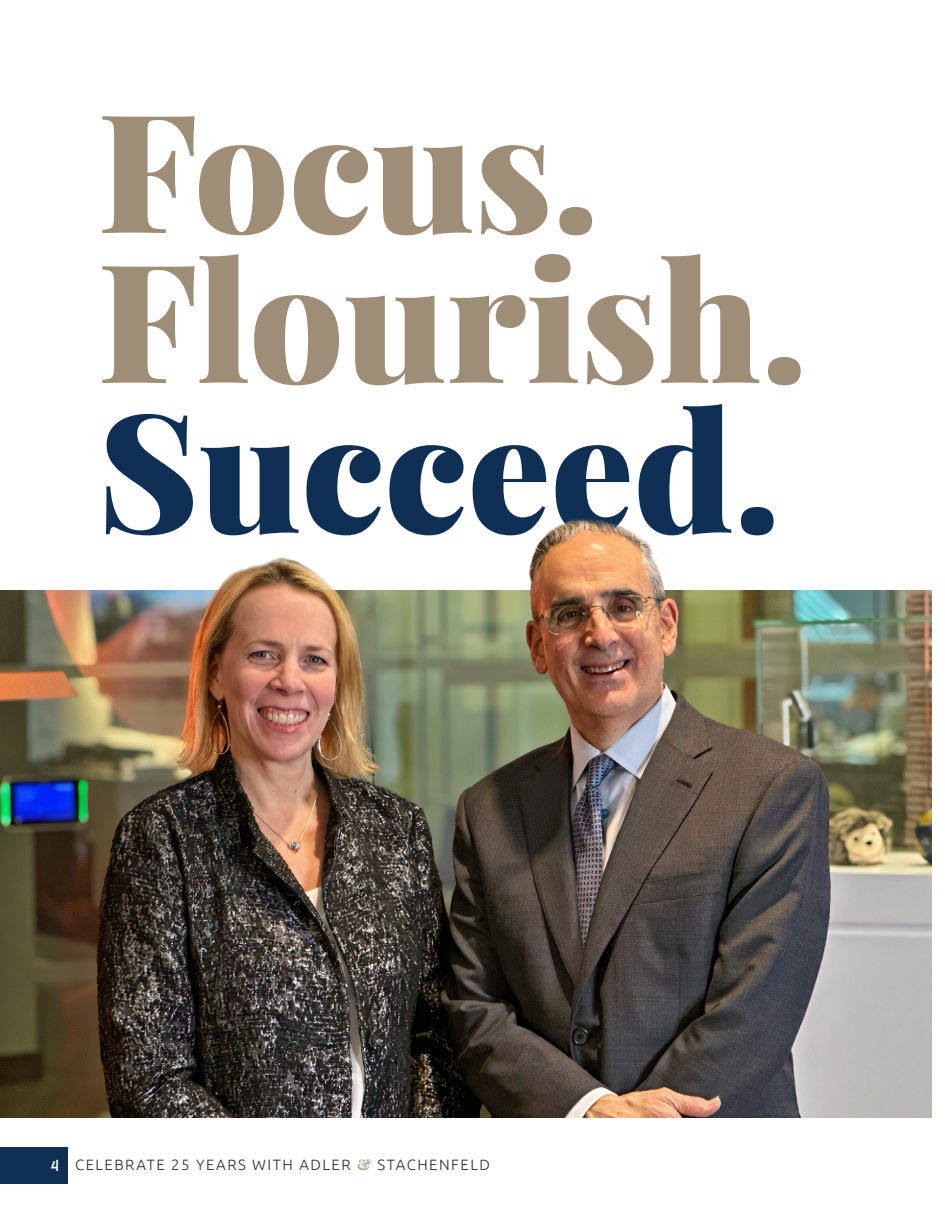
<style>
.page{position:relative;width:945px;height:1215px;background:#fff}
.page>*{position:absolute;margin:0;border:0;box-sizing:border-box;transform-origin:0 0}
.t1{font:900 165px/150px "Playfair Display";color:#9e8e78}
.t2{font:700 16.5px "SF New Republic";color:#fff}
.t3{font:300 15px "Ubuntu";letter-spacing:.1em;color:#312f30}
.s1{color:#0f3054}
.s2{font-family:"Playfair Display";font-weight:900;color:#bcac95}
</style>
<div class="page">
<div style="left:0;top:1148px;width:68px;height:36px;background:#0f3054"></div>
<img style="left:0;top:590px;width:932px;height:527px">
<img style="left:84px;top:518px;width:762px;height:547px">
<p class="t1" style="left:98px;top:82px;width:711px">Focus.<br>Flourish.<br><span class="s1">Succeed.</span></p>
<p class="t2" style="left:51px;top:1157px;width:10px">4</p>
<p class="t3" style="left:75px;top:1156px;width:416px">CELEBRATE 25 YEARS WITH ADLER <span class="s2">&amp;</span> STACHENFELD</p>
</div>
